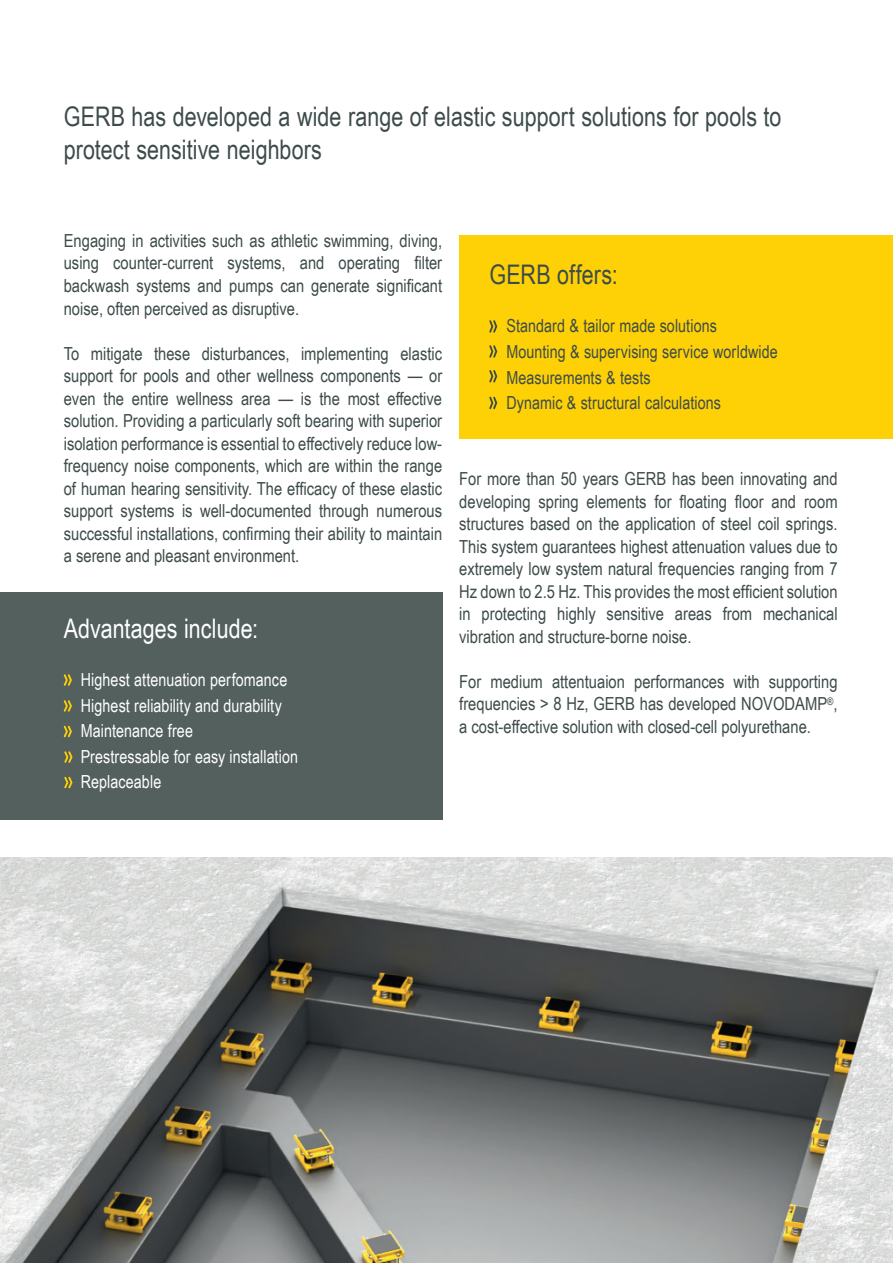
<style>
.page{position:relative;width:893px;height:1263px;background:#fff}
.page>*{position:absolute;margin:0;border:0;box-sizing:border-box;transform-origin:0 0}
.t1{font:27px/32.4px "Arial Narrow";letter-spacing:.005em;color:#3d4b4a}
.t2{font:27px "Arial Narrow";color:#fff}
.t3{font:18px/22.5px "Arial Narrow";color:#3d4b4a;text-align:justify}
.t4{font:18px/25.5px "Arial Narrow";letter-spacing:.005em;color:#fff}
</style>
<div class="page">
<div style="left:459px;top:235px;width:434px;height:204px;background:#fed106"></div>
<svg style="left:489px;top:320px;width:8px;height:13px"></svg>
<svg style="left:489px;top:345px;width:8px;height:13px"></svg>
<svg style="left:489px;top:370px;width:8px;height:13px"></svg>
<svg style="left:489px;top:396px;width:8px;height:13px"></svg>
<div style="left:0;top:592px;width:442px;height:228px;background:#53605e"></div>
<svg style="left:64px;top:777px;width:9px;height:11px"></svg>
<svg style="left:64px;top:674px;width:8px;height:12px"></svg>
<svg style="left:64px;top:700px;width:8px;height:12px"></svg>
<svg style="left:64px;top:726px;width:8px;height:11px"></svg>
<svg style="left:64px;top:751px;width:9px;height:12px"></svg>
<img style="left:0;top:858px;width:893px;height:405px">
<h1 class="t1" style="left:64px;top:100px;width:719px">GERB has developed a wide range of elastic support solutions for pools to protect sensitive neighbors</h1>
<p class="t3" style="left:64px;top:229px;width:380px">Engaging in activities such as athletic swimming, diving, using counter-current systems, and operating filter backwash systems and pumps can generate significant noise, often perceived as disruptive.</p>
<p class="t3" style="left:64px;top:341px;width:380px">To mitigate these disturbances, implementing elastic support for pools and other wellness components — or even the entire wellness area — is the most effective solution. Providing a particularly soft bearing with superior isolation performance is essential to effectively reduce low&shy;frequency noise components, which are within the range of human hearing sensitivity. The efficacy of these elastic support systems is well-documented through numerous successful installations, confirming their ability to maintain a serene and pleasant environment.</p>
<h1 class="t2" style="left:64px;top:609px;width:196px">Advantages include:</h1>
<p class="t4" style="left:81px;top:666px;width:219px">Highest attenuation perfomance<br>Highest reliability and durability<br>Maintenance free<br>Prestressable for easy installation<br>Replaceable</p>
<h1 class="t1" style="left:489px;top:258px;width:130px">GERB offers:</h1>
<p class="t3" style="left:506px;top:313px;width:273px;line-height:25.5px;text-align:left">Standard &amp; tailor made solutions Mounting &amp; supervising service worldwide Measurements &amp; tests<br>Dynamic &amp; structural calculations</p>
<p class="t3" style="left:459px;top:467px;width:380px">For more than 50 years GERB has been innovating and developing spring elements for floating floor and room structures based on the application of steel coil springs.<br>This system guarantees highest attenuation values due to extremely low system natural frequencies ranging from 7<br>Hz down to 2.5 Hz. This provides the most efficient solution in protecting highly sensitive areas from mechanical vibration and structure-borne noise.</p>
<p class="t3" style="left:459px;top:670px;width:380px">For medium attentuaion performances with supporting frequencies &gt; 8 Hz, GERB has developed NOVODAMP<sup>®</sup>, a cost-effective solution with closed-cell polyurethane.</p>
</div>
